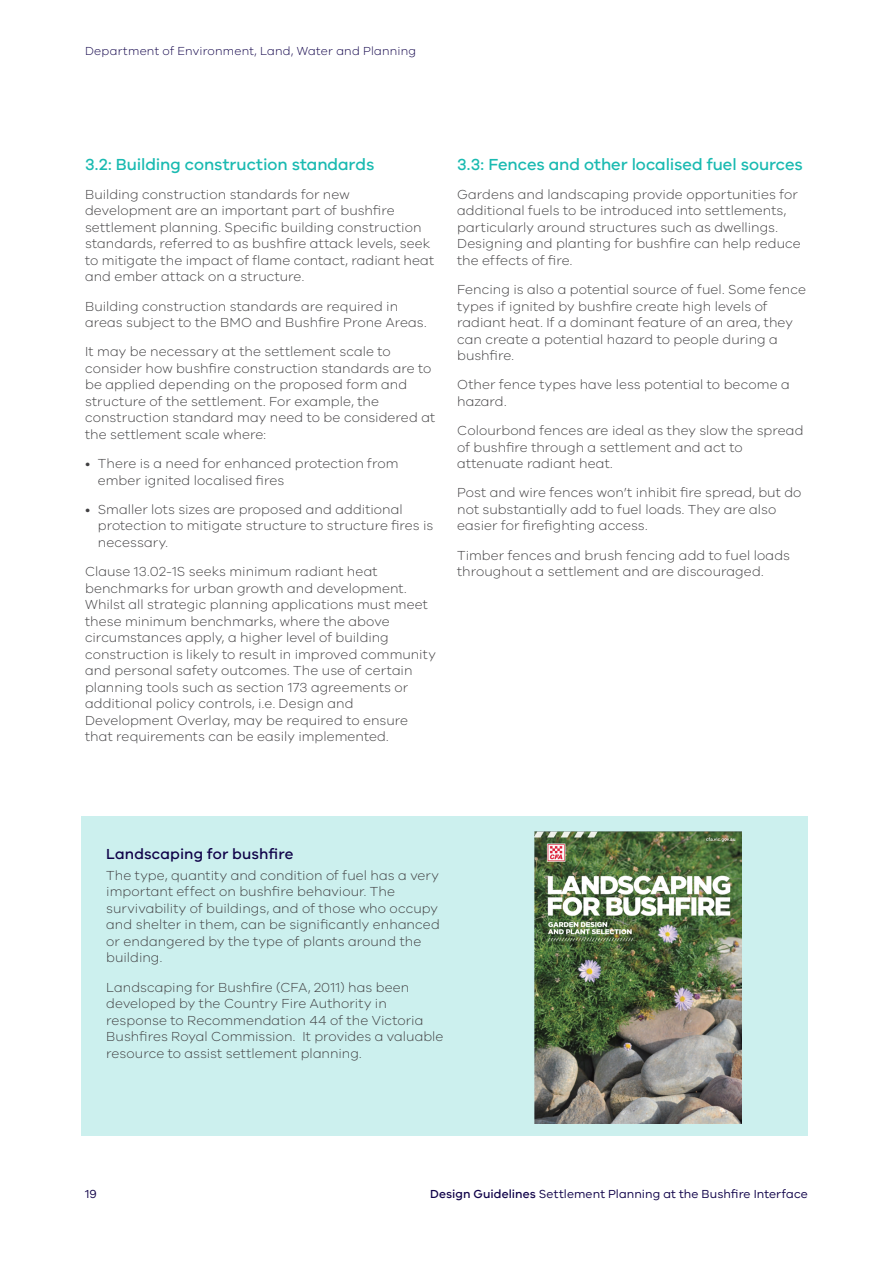
<style>
.page{position:relative;width:893px;height:1263px;background:#fff}
.page>*{position:absolute;margin:0;border:0;box-sizing:border-box;transform-origin:0 0}
.t1{font:500 16.5px "VIC";letter-spacing:-.005em;color:#1abab1}
.t2{font:500 15px "VIC";letter-spacing:.01em;color:#100249}
.t3{font:300 13.5px/16.5px "VIC";letter-spacing:.005em;color:#414042}
.t4{font:12px "VIC";letter-spacing:.01em;color:#100249}
.t5{font:300 12px "VIC";letter-spacing:.015em;color:#100249}
.s1{font-weight:500}
</style>
<div class="page">
<div style="left:81px;top:816px;width:727px;height:319px;background:#ccf0ee"></div>
<img style="left:535px;top:831px;width:206px;height:292px">
<p class="t5" style="left:85px;top:43px;width:333px">Department of Environment, Land, Water and Planning</p>
<p class="t1" style="left:85px;top:154px;width:291px">3.2: Building construction standards</p>
<p class="t3" style="left:85px;top:186px;width:351px">Building construction standards for new development are an important part of bushfire settlement planning. Specific building construction standards, referred to as bushfire attack levels, seek to mitigate the impact of flame contact, radiant heat and ember attack on a structure.</p>
<p class="t3" style="left:85px;top:297px;width:343px">Building construction standards are required in areas subject to the BMO and Bushfire Prone Areas.</p>
<p class="t3" style="left:85px;top:343px;width:352px">It may be necessary at the settlement scale to consider how bushfire construction standards are to be applied depending on the proposed form and structure of the settlement. For example, the construction standard may need to be considered at the settlement scale where:</p>
<p class="t3" style="left:98px;top:455px;width:302px;text-indent:-13px">• There is a need for enhanced protection from ember ignited localised fires</p>
<p class="t3" style="left:98px;top:501px;width:337px;text-indent:-13px">• Smaller lots sizes are proposed and additional protection to mitigate structure to structure fires is necessary.</p>
<p class="t3" style="left:85px;top:563px;width:352px">Clause 13.02-1S seeks minimum radiant heat benchmarks for urban growth and development.<br>Whilst all strategic planning applications must meet these minimum benchmarks, where the above circumstances apply, a higher level of building construction is likely to result in improved community and personal safety outcomes. The use of certain planning tools such as section 173 agreements or additional policy controls, i.e. Design and Development Overlay, may be required to ensure that requirements can be easily implemented.</p>
<p class="t1" style="left:457px;top:154px;width:347px">3.3: Fences and other localised fuel sources</p>
<p class="t3" style="left:457px;top:186px;width:345px">Gardens and landscaping provide opportunities for additional fuels to be introduced into settlements, particularly around structures such as dwellings.<br>Designing and planting for bushfire can help reduce the effects of fire.</p>
<p class="t3" style="left:457px;top:281px;width:350px">Fencing is also a potential source of fuel. Some fence types if ignited by bushfire create high levels of radiant heat. If a dominant feature of an area, they can create a potential hazard to people during a bushfire.</p>
<p class="t3" style="left:457px;top:376px;width:334px">Other fence types have less potential to become a hazard.</p>
<p class="t3" style="left:457px;top:422px;width:348px">Colourbond fences are ideal as they slow the spread of bushfire through a settlement and act to attenuate radiant heat.</p>
<p class="t3" style="left:457px;top:484px;width:346px">Post and wire fences won’t inhibit fire spread, but do not substantially add to fuel loads. They are also easier for firefighting access.</p>
<p class="t3" style="left:457px;top:546px;width:334px">Timber fences and brush fencing add to fuel loads throughout a settlement and are discouraged.</p>
<p class="t2" style="left:106px;top:845px;width:189px">Landscaping for bushfire</p>
<p class="t3" style="left:106px;top:866px;width:335px">The type, quantity and condition of fuel has a very important effect on bushfire behaviour. The survivability of buildings, and of those who occupy and shelter in them, can be significantly enhanced or endangered by the type of plants around the building.</p>
<p class="t3" style="left:106px;top:978px;width:339px">Landscaping for Bushfire (CFA, 2011) has been developed by the Country Fire Authority in response to Recommendation 44 of the Victoria Bushfires Royal Commission. It provides a valuable resource to assist settlement planning.</p>
<p class="t4" style="left:85px;top:1187px;width:13px">19</p>
<p class="t4" style="left:430px;top:1187px;width:379px"><span class="s1">Design Guidelines</span> Settlement Planning at the Bushfire Interface</p>
</div>
